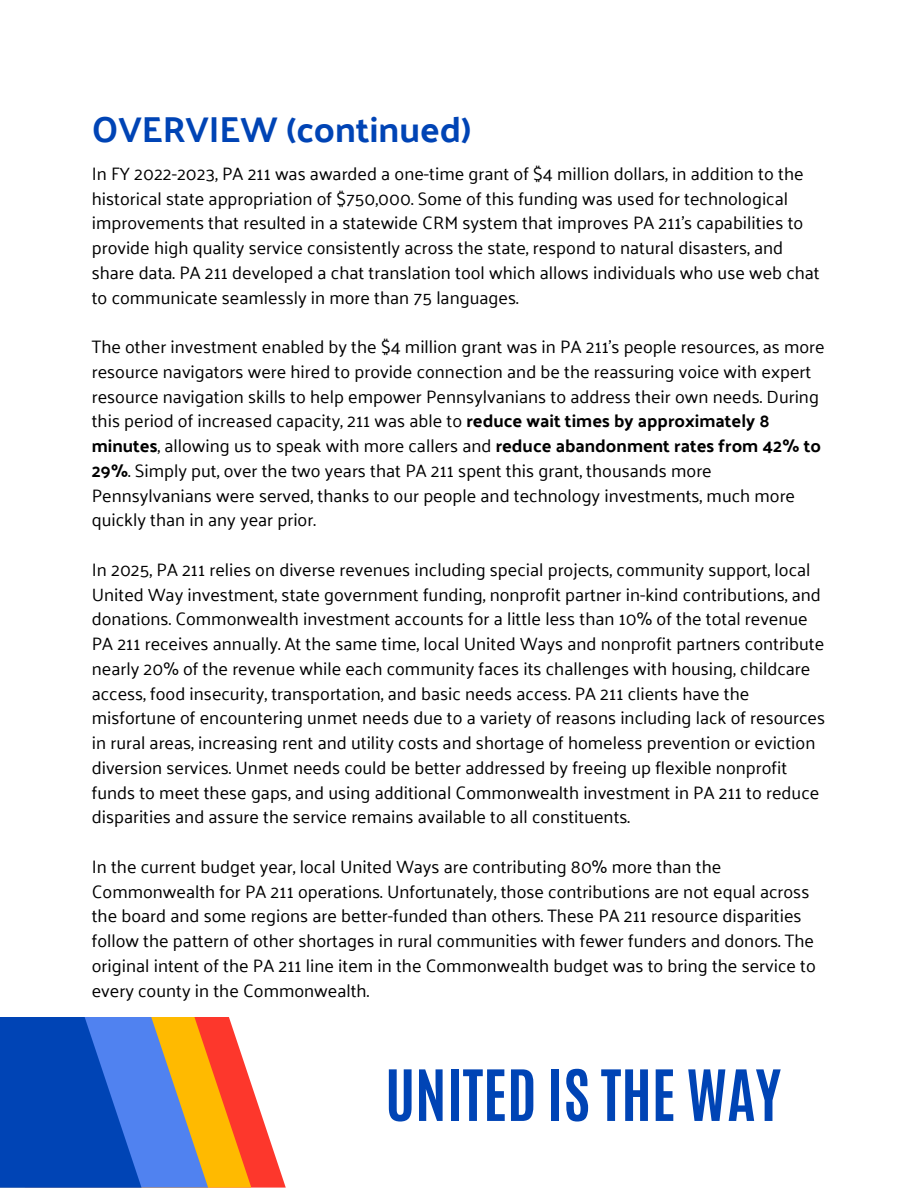
<style>
.page{position:relative;width:918px;height:1188px;background:#fff}
.page>*{position:absolute;margin:0;border:0;box-sizing:border-box;transform-origin:0 0}
.t1{font:700 60px "Antonio";color:#0044b5}
.t2{font:700 36px "Palanquin";color:#0044b5}
.t3{font:18px/24.8px "Palanquin";color:#000}
.s1{font-weight:700}
</style>
<div class="page">
<svg style="left:251px;top:1083px;width:35px;height:105px"></svg>
<svg style="left:208px;top:1017px;width:43px;height:171px;background:#fd7d30"></svg>
<svg style="left:141px;top:1017px;width:67px;height:171px;background:#9a968b"></svg>
<svg style="left:0;top:1017px;width:141px;height:171px;background:#0f50c0"></svg>
<h1 class="t2" style="left:92px;top:109px;width:381px">OVERVIEW (continued)</h1>
<p class="t3" style="left:92px;top:161px;width:730px">In FY 2022-2023, PA 211 was awarded a one-time grant of $4 million dollars, in addition to the historical state appropriation of $750,000. Some of this funding was used for technological improvements that resulted in a statewide CRM system that improves PA 211's capabilities to provide high quality service consistently across the state, respond to natural disasters, and share data. PA 211 developed a chat translation tool which allows individuals who use web chat to communicate seamlessly in more than 75 languages.</p>
<p class="t3" style="left:92px;top:334px;width:734px">The other investment enabled by the $4 million grant was in PA 211's people resources, as more resource navigators were hired to provide connection and be the reassuring voice with expert resource navigation skills to help empower Pennsylvanians to address their own needs. During this period of increased capacity, 211 was able to <span class="s1">reduce wait times by approximately 8 minutes</span>, allowing us to speak with more callers and <span class="s1">reduce abandonment rates from 42% to 29%</span>. Simply put, over the two years that PA 211 spent this grant, thousands more Pennsylvanians were served, thanks to our people and technology investments, much more quickly than in any year prior.</p>
<p class="t3" style="left:92px;top:557px;width:735px">In 2025, PA 211 relies on diverse revenues including special projects, community support, local United Way investment, state government funding, nonprofit partner in-kind contributions, and donations. Commonwealth investment accounts for a little less than 10% of the total revenue PA 211 receives annually. At the same time, local United Ways and nonprofit partners contribute nearly 20% of the revenue while each community faces its challenges with housing, childcare access, food insecurity, transportation, and basic needs access. PA 211 clients have the misfortune of encountering unmet needs due to a variety of reasons including lack of resources in rural areas, increasing rent and utility costs and shortage of homeless prevention or eviction diversion services. Unmet needs could be better addressed by freeing up flexible nonprofit funds to meet these gaps, and using additional Commonwealth investment in PA 211 to reduce disparities and assure the service remains available to all constituents.</p>
<p class="t3" style="left:92px;top:854px;width:726px">In the current budget year, local United Ways are contributing 80% more than the Commonwealth for PA 211 operations. Unfortunately, those contributions are not equal across the board and some regions are better-funded than others. These PA 211 resource disparities follow the pattern of other shortages in rural communities with fewer funders and donors. The original intent of the PA 211 line item in the Commonwealth budget was to bring the service to every county in the Commonwealth.</p>
<h2 class="t1" style="left:385px;top:1052px;width:397px">UNITED IS THE WAY</h2>
</div>
